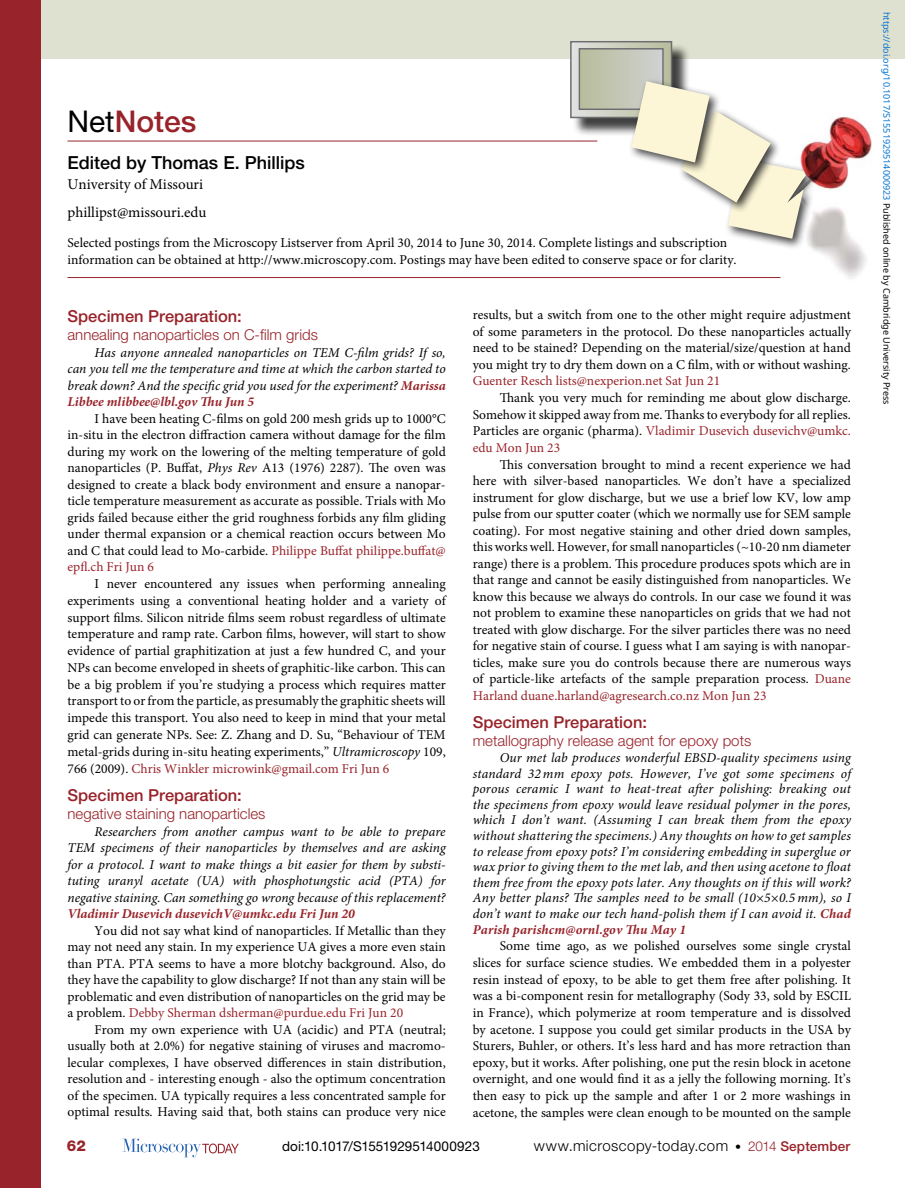
<style>
.page{position:relative;width:905px;height:1188px;background:#fff}
.page>*{position:absolute;margin:0;border:0;box-sizing:border-box;transform-origin:0 0}
.t1{font:500 30px "Helvetica Neue LT Std";color:#98232a}
.t2{font:500 18px "Helvetica Neue LT Std";color:#000}
.t3{font:500 16.5px "Helvetica Neue LT Std";color:#98232a}
.t4{font:300 15px "Helvetica Neue LT Std";color:#98232a}
.t5{font:15px/28.5px "Minion Pro";color:#000}
.t6{font:300 15px "Helvetica Neue LT Std";letter-spacing:.03em;color:#000}
.t7{font:800 15px "Helvetica Neue LT Std";color:#98232a}
.t8{font:13.5px/16.5px "Minion Pro";color:#000;text-align:justify}
.t9{font:italic 13.5px/15.6px "Minion Pro";color:#000;text-align:justify}
.t10{font:italic 700 13.5px "Minion Pro";color:#98232a}
.t11{font:13.5px "Minion Pro";color:#98232a}
.t12{font:13.5px "Helvetica Neue LT Std";color:#000}
.t13{font:9px "Noto Sans";color:#0172cf}
.s1{font-weight:400;color:#000}
.s2{font-weight:700;color:#98232a}
.s3{font-style:italic}
.s4{color:#98232a}
.s5{font-size:12px}
.s6{font-size:13.5px;color:#98232a}
.s7{font-weight:500;font-size:13.5px;color:#98232a}
.s8{color:#000}
</style>
<div class="page">
<svg style="left:122px;top:1139px;width:117px;height:18px"></svg>
<div style="left:0;top:0;width:904px;height:58px;background:#dfe1d0"></div>
<div style="left:0;top:0;width:41px;height:1188px;background:#98232a"></div>
<img style="left:780px;top:116px;width:92px;height:162px">
<div style="left:724px;top:155px;width:93px;height:95px;background:#000;opacity:.75"></div>
<div style="left:572px;top:43px;width:119px;height:94px;background:#000;opacity:.75"></div>
<svg style="left:572px;top:43px;width:98px;height:73px"></svg>
<div style="left:570px;top:41px;width:102px;height:77px;border:1px solid #6d6e71"></div>
<div style="left:579px;top:49px;width:84px;height:60px;background:linear-gradient(to right,#b8bc9b,#cfd1d0)"></div>
<div style="left:578px;top:48px;width:85px;height:62px;border:1px solid #6d6e71"></div>
<div style="left:628px;top:78px;width:93px;height:96px;background:#000;opacity:.75"></div>
<svg style="left:631px;top:81px;width:174px;height:158px"></svg>
<hr style="left:68px;top:141px;width:529px;height:1px;background:#98232a">
<hr style="left:68px;top:277px;width:712px;height:1px;background:#98232a">
<h1 class="t1" style="left:68px;top:103px;width:130px"><span class="s1">Net</span>Notes</h1>
<h2 class="t2" style="left:68px;top:152px;width:239px">Edited by Thomas E. Phillips</h2>
<p class="t5" style="left:68px;top:170px;width:140px">University of Missouri phillipst@missouri.edu</p>
<p class="t8" style="left:68px;top:235px;width:670px">Selected postings from the Microscopy Listserver from April 30, 2014 to June 30, 2014. Complete listings and subscription information can be obtained at http://www.microscopy.com. Postings may have been edited to conserve space or for clarity.</p>
<p class="t3" style="left:68px;top:306px;width:176px">Specimen Preparation:</p>
<p class="t4" style="left:68px;top:326px;width:252px">annealing nanoparticles on C-film grids</p>
<p class="t9" style="left:68px;top:344px;width:379px;line-height:16.5px;text-indent:27px">Has anyone annealed nanoparticles on TEM C-film grids? If so, can you tell me the temperature and time at which the carbon started to break down? And the specific grid you used for the experiment? <span class="s2">Marissa Libbee mlibbee@lbl.gov Thu Jun 5</span></p>
<p class="t8" style="left:68px;top:410px;width:380px;text-indent:27px">I have been heating C-films on gold 200 mesh grids up to 1000°C in-situ in the electron diffraction camera without damage for the film during my work on the lowering of the melting temperature of gold nanoparticles (P. Buffat, <span class="s3">Phys Rev</span> A13 (1976) 2287). The oven was designed to create a black body environment and ensure a nanopar&shy;ticle temperature measurement as accurate as possible. Trials with Mo grids failed because either the grid roughness forbids any film gliding under thermal expansion or a chemical reaction occurs between Mo and C that could lead to Mo-carbide. <span class="s4">Philippe Buffat philippe.buffat@ epfl.ch Fri Jun 6</span></p>
<p class="t8" style="left:68px;top:575px;width:380px;text-indent:27px">I never encountered any issues when performing annealing experiments using a conventional heating holder and a variety of support films. Silicon nitride films seem robust regardless of ultimate temperature and ramp rate. Carbon films, however, will start to show evidence of partial graphitization at just a few hundred C, and your NPs can become enveloped in sheets of graphitic-like carbon. This can be a big problem if you’re studying a process which requires matter transport to or from the particle, as presumably the graphitic sheets will impede this transport. You also need to keep in mind that your metal grid can generate NPs. See: Z. Zhang and D. Su, “Behaviour of TEM metal-grids during in-situ heating experiments,” <span class="s3">Ultramicroscopy</span> 109, 766 (2009). <span class="s4">Chris Winkler microwink@gmail.com Fri Jun 6</span></p>
<p class="t3" style="left:68px;top:786px;width:176px">Specimen Preparation:</p>
<p class="t4" style="left:68px;top:805px;width:199px">negative staining nanoparticles</p>
<p class="t9" style="left:68px;top:823px;width:380px;line-height:16.5px;text-indent:27px">Researchers from another campus want to be able to prepare TEM specimens of their nanoparticles by themselves and are asking for a protocol. I want to make things a bit easier for them by substi&shy;tuting uranyl acetate (UA) with phosphotungstic acid (PTA) for negative staining. Can something go wrong because of this replacement?</p>
<p class="t10" style="left:68px;top:904px;width:289px">Vladimir Dusevich dusevichV@umkc.edu Fri Jun 20</p>
<p class="t8" style="left:68px;top:922px;width:380px;text-indent:27px">You did not say what kind of nanoparticles. If Metallic than they may not need any stain. In my experience UA gives a more even stain than PTA. PTA seems to have a more blotchy background. Also, do they have the capability to glow discharge? If not than any stain will be problematic and even distribution of nanoparticles on the grid may be a problem. <span class="s4">Debby Sherman dsherman@purdue.edu Fri Jun 20</span></p>
<p class="t8" style="left:68px;top:1021px;width:380px;text-indent:27px">From my own experience with UA (acidic) and PTA (neutral; usually both at 2.0%) for negative staining of viruses and macromo&shy;lecular complexes, I have observed differences in stain distribution, resolution and - interesting enough - also the optimum concentration of the specimen. UA typically requires a less concentrated sample for optimal results. Having said that, both stains can produce very nice</p>
<p class="t8" style="left:472px;top:307px;width:380px">results, but a switch from one to the other might require adjustment of some parameters in the protocol. Do these nanoparticles actually need to be stained? Depending on the material/size/question at hand you might try to dry them down on a C film, with or without washing.</p>
<p class="t11" style="left:472px;top:372px;width:249px">Guenter Resch lists@nexperion.net Sat Jun 21</p>
<p class="t8" style="left:472px;top:389px;width:379px;text-indent:27px">Thank you very much for reminding me about glow discharge.<br>Somehow it skipped away from me. Thanks to everybody for all replies.<br>Particles are organic (pharma). <span class="s4">Vladimir Dusevich dusevichv@umkc. edu Mon Jun 23</span></p>
<p class="t8" style="left:472px;top:456px;width:380px;text-indent:27px">This conversation brought to mind a recent experience we had here with silver-based nanoparticles. We don’t have a specialized instrument for glow discharge, but we use a brief low KV, low amp pulse from our sputter coater (which we normally use for SEM sample coating). For most negative staining and other dried down samples, this works well. However, for small nanoparticles (~10-20 nm diameter range) there is a problem. This procedure produces spots which are in that range and cannot be easily distinguished from nanoparticles. We know this because we always do controls. In our case we found it was not problem to examine these nanoparticles on grids that we had not treated with glow discharge. For the silver particles there was no need for negative stain of course. I guess what I am saying is with nanopar&shy;ticles, make sure you do controls because there are numerous ways of particle-like artefacts of the sample preparation process. <span class="s4">Duane Harland duane.harland@agresearch.co.nz Mon Jun 23</span></p>
<p class="t3" style="left:472px;top:713px;width:176px">Specimen Preparation:</p>
<p class="t4" style="left:472px;top:732px;width:280px">metallography release agent for epoxy pots</p>
<p class="t9" style="left:472px;top:750px;width:380px;text-indent:27px">Our met lab produces wonderful EBSD-quality specimens using standard 32mm epoxy pots. However, I’ve got some specimens of porous ceramic I want to heat-treat after polishing: breaking out the specimens from epoxy would leave residual polymer in the pores, which I don’t want. (Assuming I can break them from the epoxy without shattering the specimens.) Any thoughts on how to get samples to release from epoxy pots? I’m considering embedding in superglue or wax prior to giving them to the met lab, and then using acetone to float them free from the epoxy pots later. Any thoughts on if this will work?<br>Any better plans? The samples need to be small (10×5×0.5mm), so I don’t want to make our tech hand-polish them if I can avoid it. <span class="s2">Chad Parish parishcm@ornl.gov Thu May 1</span></p>
<p class="t8" style="left:472px;top:938px;width:380px;text-indent:27px">Some time ago, as we polished ourselves some single crystal slices for surface science studies. We embedded them in a polyester resin instead of epoxy, to be able to get them free after polishing. It was a bi-component resin for metallography (Sody 33, sold by ESCIL in France), which polymerize at room temperature and is dissolved by acetone. I suppose you could get similar products in the USA by Sturers, Buhler, or others. It’s less hard and has more retraction than epoxy, but it works. After polishing, one put the resin block in acetone overnight, and one would find it as a jelly the following morning. It’s then easy to pick up the sample and after 1 or 2 more washings in acetone, the samples were clean enough to be mounted on the sample</p>
<p class="t7" style="left:67px;top:1137px;width:20px">62</p>
<p class="t12" style="left:282px;top:1138px;width:199px">doi:10.1017/S1551929514000923</p>
<p class="t6" style="left:534px;top:1136px;width:318px">www.microscopy-today.com <span class="s5">•</span> <span class="s6">2014</span> <span class="s7">September</span></p>
<p class="t13" style="left:893px;top:12px;width:394px;rotate:90deg">https://doi.org/10.1017/S1551929514000923 <span class="s8">Published online by Cambridge University Press</span></p>
</div>
